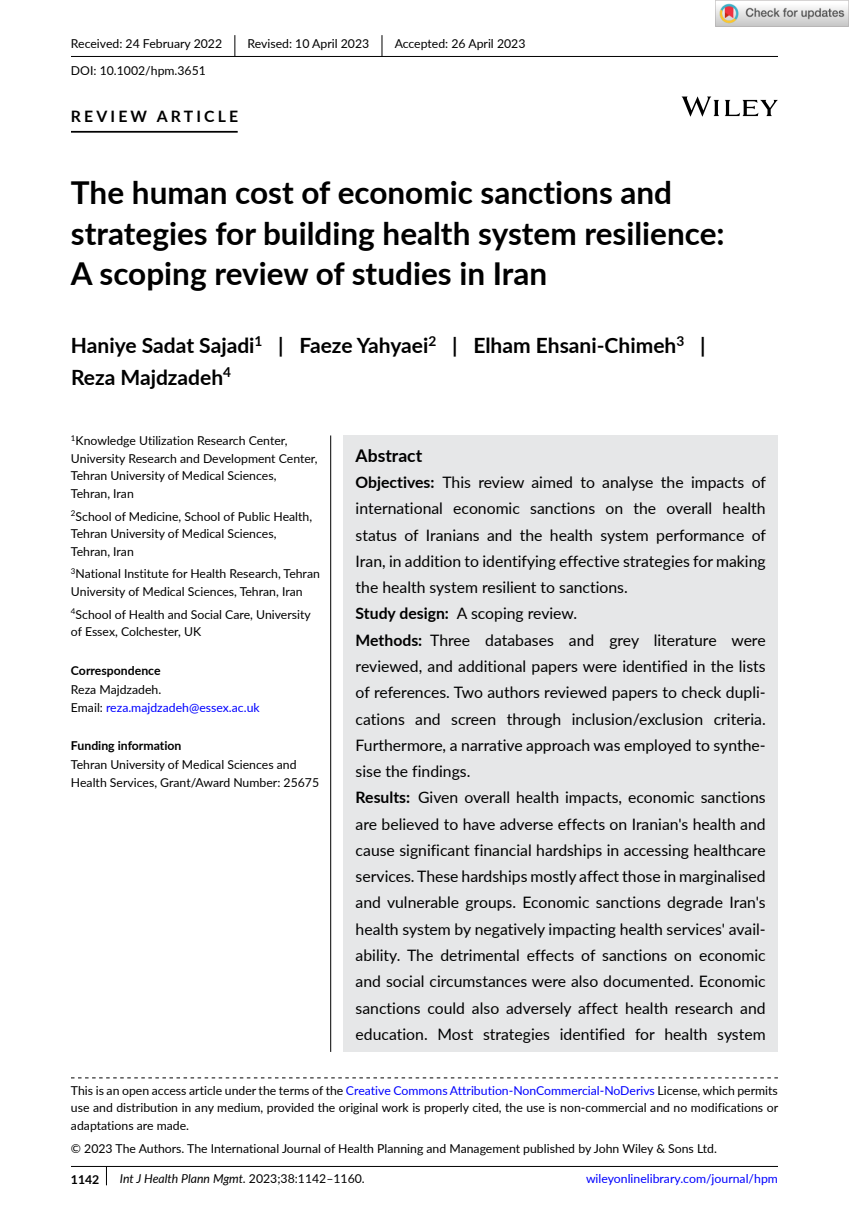
<style>
.page{position:relative;width:849px;height:1221px;background:#fff}
.page>*{position:absolute;margin:0;border:0;box-sizing:border-box;transform-origin:0 0}
.t1{font:700 31.5px/40.2px "Lato";color:#000}
.t2{font:700 21px/31.5px "Lato";color:#000}
.t3{font:700 17.5px "Lato";color:#000}
.t4{font:15.75px/26.2px "Lato";color:#000}
.t5{font:700 15.75px "Lato";letter-spacing:.2em;color:#000}
.t6{font:12.25px/17.5px "Lato";color:#000}
.t7{font:12.25px/17.5px "Lato";color:#00f}
.t8{font:italic 12.25px "Lato";color:#000}
.t9{font:700 12.25px "Lato";color:#000}
.s1{color:#000}
.s2{font-weight:700}
.s3{color:#00f}
.s4{font-style:normal}
</style>
<div class="page">
<svg style="left:106px;top:1166px;width:1px;height:19px"></svg>
<div style="left:343px;top:435px;width:434px;height:616px;background:#e6e7e8"></div>
<hr style="left:71px;top:56px;width:706px;height:1px;background:#000">
<hr style="left:71px;top:131px;width:167px;height:2px;background:#000">
<svg style="left:234px;top:35px;width:1px;height:21px"></svg>
<svg style="left:381px;top:35px;width:1px;height:21px"></svg>
<hr style="left:71px;top:1165px;width:706px;height:1px;background:#000">
<svg style="left:71px;top:1077px;width:706px;height:1px"></svg>
<svg style="left:681px;top:96px;width:96px;height:21px"></svg>
<hr style="left:330px;top:435px;width:1px;height:616px;background:#000">
<img style="left:715px;top:0;width:133px;height:26px">
<p class="t6" style="left:71px;top:35px;width:153px">Received: 24 February 2022</p>
<p class="t6" style="left:247px;top:35px;width:123px">Revised: 10 April 2023</p>
<p class="t6" style="left:394px;top:35px;width:132px">Accepted: 26 April 2023</p>
<p class="t6" style="left:71px;top:61px;width:136px">DOI: 10.1002/hpm.3651</p>
<p class="t5" style="left:71px;top:105px;width:169px">REVIEW ARTICLE</p>
<h1 class="t1" style="left:71px;top:171px;width:655px">The human cost of economic sanctions and strategies for building health system resilience:<br>A scoping review of studies in Iran</h1>
<h2 class="t2" style="left:71px;top:329px;width:636px">Haniye Sadat Sajadi<sup>1</sup> | Faeze Yahyaei<sup>2</sup> | Elham Ehsani-Chimeh<sup>3</sup> |<br>Reza Majdzadeh<sup>4</sup></h2>
<p class="t6" style="left:71px;top:431px;width:248px"><sup>1</sup>Knowledge Utilization Research Center, University Research and Development Center, Tehran University of Medical Sciences, Tehran, Iran</p>
<p class="t6" style="left:71px;top:507px;width:242px"><sup>2</sup>School of Medicine, School of Public Health,<br>Tehran University of Medical Sciences,<br>Tehran, Iran</p>
<p class="t6" style="left:71px;top:564px;width:250px"><sup>3</sup>National Institute for Health Research, Tehran<br>University of Medical Sciences, Tehran, Iran</p>
<p class="t6" style="left:71px;top:605px;width:241px"><sup>4</sup>School of Health and Social Care, University of Essex, Colchester, UK</p>
<p class="t9" style="left:71px;top:661px;width:91px">Correspondence</p>
<p class="t7" style="left:71px;top:680px;width:190px"><span class="s1">Reza Majdzadeh.<br>Email:</span> reza.majdzadeh@essex.ac.uk</p>
<p class="t9" style="left:71px;top:736px;width:112px">Funding information</p>
<p class="t6" style="left:71px;top:755px;width:249px">Tehran University of Medical Sciences and<br>Health Services, Grant/Award Number: 25675</p>
<p class="t3" style="left:355px;top:442px;width:68px">Abstract</p>
<p class="t4" style="left:355px;top:468px;width:412px"><span class="s2">Objectives:</span> This review aimed to analyse the impacts of international economic sanctions on the overall health status of Iranians and the health system performance of Iran, in addition to identifying effective strategies for making the health system resilient to sanctions.<br><span class="s2">Study design:</span> A scoping review.<br><span class="s2">Methods:</span> Three databases and grey literature were reviewed, and additional papers were identified in the lists of references. Two authors reviewed papers to check dupli&shy;cations and screen through inclusion/exclusion criteria.<br>Furthermore, a narrative approach was employed to synthe&shy;sise the findings.<br><span class="s2">Results:</span> Given overall health impacts, economic sanctions are believed to have adverse effects on Iranian's health and cause significant financial hardships in accessing healthcare services. These hardships mostly affect those in marginalised and vulnerable groups. Economic sanctions degrade Iran's health system by negatively impacting health services' avail&shy;ability. The detrimental effects of sanctions on economic and social circumstances were also documented. Economic sanctions could also adversely affect health research and education. Most strategies identified for health system</p>
<p class="t6" style="left:71px;top:1081px;width:708px;text-align:justify">This is an open access article under the terms of the <span class="s3">Creative Commons Attribution-NonCommercial-NoDerivs</span> License, which permits use and distribution in any medium, provided the original work is properly cited, the use is non-commercial and no modifications or adaptations are made.</p>
<p class="t6" style="left:71px;top:1138px;width:647px">© 2023 The Authors. The International Journal of Health Planning and Management published by John Wiley &amp; Sons Ltd.</p>
<p class="t9" style="left:71px;top:1169px;width:30px">1142</p>
<p class="t8" style="left:120px;top:1170px;width:246px">Int J Health Plann Mgmt. <span class="s4">2023;38:1142–1160.</span></p>
<p class="t7" style="left:586px;top:1169px;width:193px">wileyonlinelibrary.com/journal/hpm</p>
</div>
